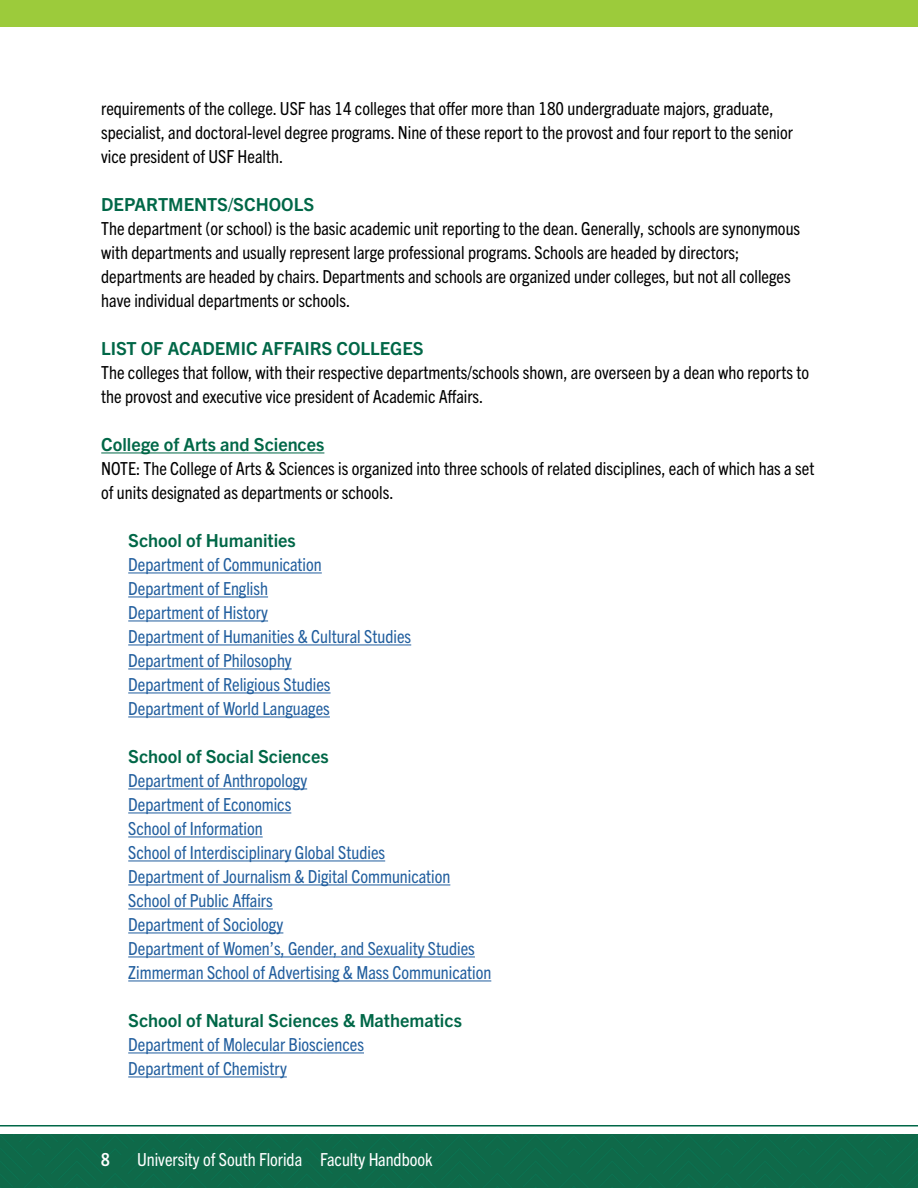
<style>
.page{position:relative;width:918px;height:1188px;background:#fff}
.page>*{position:absolute;margin:0;border:0;box-sizing:border-box;transform-origin:0 0}
.t1{font:condensed 18px/24px "Trade Gothic Next LT Pro";color:#000}
.t2{font:condensed 18px/24px "Trade Gothic Next LT Pro";color:#215e9e}
.t3{font:700 18px "Trade Gothic Next LT Pro";color:#006747}
.t4{font:condensed 18px "Trade Gothic Next LT Pro";color:#fff}
.t5{font:700 condensed 18px "Trade Gothic Next LT Pro";color:#fff}
</style>
<div class="page">
<hr style="left:0;top:1125px;width:918px;height:1px;background:#006747">
<div style="left:0;top:1134px;width:918px;height:54px;background:#0f6949"></div>
<div style="left:0;top:0;width:918px;height:27px;background:#9ccb3b"></div>
<hr style="left:101px;top:453px;width:223px;height:1px;background:#006747">
<hr style="left:128px;top:573px;width:194px;height:1px;background:#215e9e">
<hr style="left:128px;top:597px;width:140px;height:1px;background:#215e9e">
<hr style="left:128px;top:621px;width:140px;height:1px;background:#215e9e">
<hr style="left:128px;top:645px;width:283px;height:1px;background:#215e9e">
<hr style="left:128px;top:669px;width:164px;height:1px;background:#215e9e">
<hr style="left:128px;top:693px;width:203px;height:1px;background:#215e9e">
<hr style="left:128px;top:717px;width:202px;height:1px;background:#215e9e">
<hr style="left:128px;top:789px;width:179px;height:1px;background:#215e9e">
<hr style="left:128px;top:813px;width:163px;height:1px;background:#215e9e">
<hr style="left:128px;top:837px;width:135px;height:1px;background:#215e9e">
<hr style="left:128px;top:861px;width:257px;height:1px;background:#215e9e">
<hr style="left:128px;top:885px;width:322px;height:1px;background:#215e9e">
<hr style="left:128px;top:909px;width:145px;height:1px;background:#215e9e">
<hr style="left:128px;top:933px;width:155px;height:1px;background:#215e9e">
<hr style="left:128px;top:957px;width:347px;height:1px;background:#215e9e">
<hr style="left:128px;top:981px;width:363px;height:1px;background:#215e9e">
<hr style="left:128px;top:1053px;width:236px;height:1px;background:#215e9e">
<hr style="left:128px;top:1077px;width:159px;height:1px;background:#215e9e">
<p class="t1" style="left:101px;top:96px;width:693px">requirements of the college. USF has 14 colleges that offer more than 180 undergraduate majors, graduate, specialist, and doctoral-level degree programs. Nine of these report to the provost and four report to the senior vice president of USF Health.</p>
<p class="t3" style="left:101px;top:192px;width:214px">DEPARTMENTS/SCHOOLS</p>
<p class="t1" style="left:101px;top:215px;width:701px">The department (or school) is the basic academic unit reporting to the dean. Generally, schools are synonymous with departments and usually represent large professional programs. Schools are headed by directors; departments are headed by chairs. Departments and schools are organized under colleges, but not all colleges have individual departments or schools.</p>
<p class="t3" style="left:101px;top:336px;width:324px">LIST OF ACADEMIC AFFAIRS COLLEGES</p>
<p class="t1" style="left:101px;top:359px;width:709px">The colleges that follow, with their respective departments/schools shown, are overseen by a dean who reports to the provost and executive vice president of Academic Affairs.</p>
<p class="t3" style="left:101px;top:432px;width:225px">College of Arts and Sciences</p>
<p class="t1" style="left:101px;top:455px;width:715px">NOTE: The College of Arts &amp; Sciences is organized into three schools of related disciplines, each of which has a set of units designated as departments or schools.</p>
<p class="t3" style="left:128px;top:528px;width:169px">School of Humanities</p>
<p class="t2" style="left:128px;top:551px;width:284px">Department of Communication<br>Department of English<br>Department of History<br>Department of Humanities &amp; Cultural Studies<br>Department of Philosophy<br>Department of Religious Studies<br>Department of World Languages</p>
<p class="t3" style="left:128px;top:744px;width:202px">School of Social Sciences</p>
<p class="t2" style="left:128px;top:767px;width:365px">Department of Anthropology<br>Department of Economics<br>School of Information<br>School of Interdisciplinary Global Studies<br>Department of Journalism &amp; Digital Communication School of Public Affairs<br>Department of Sociology<br>Department of Women’s, Gender, and Sexuality Studies Zimmerman School of Advertising &amp; Mass Communication</p>
<p class="t3" style="left:128px;top:1008px;width:335px">School of Natural Sciences &amp; Mathematics</p>
<p class="t2" style="left:128px;top:1031px;width:237px">Department of Molecular Biosciences<br>Department of Chemistry</p>
<p class="t5" style="left:101px;top:1147px;width:10px">8</p>
<p class="t4" style="left:137px;top:1147px;width:297px">University of South Florida Faculty Handbook</p>
</div>
